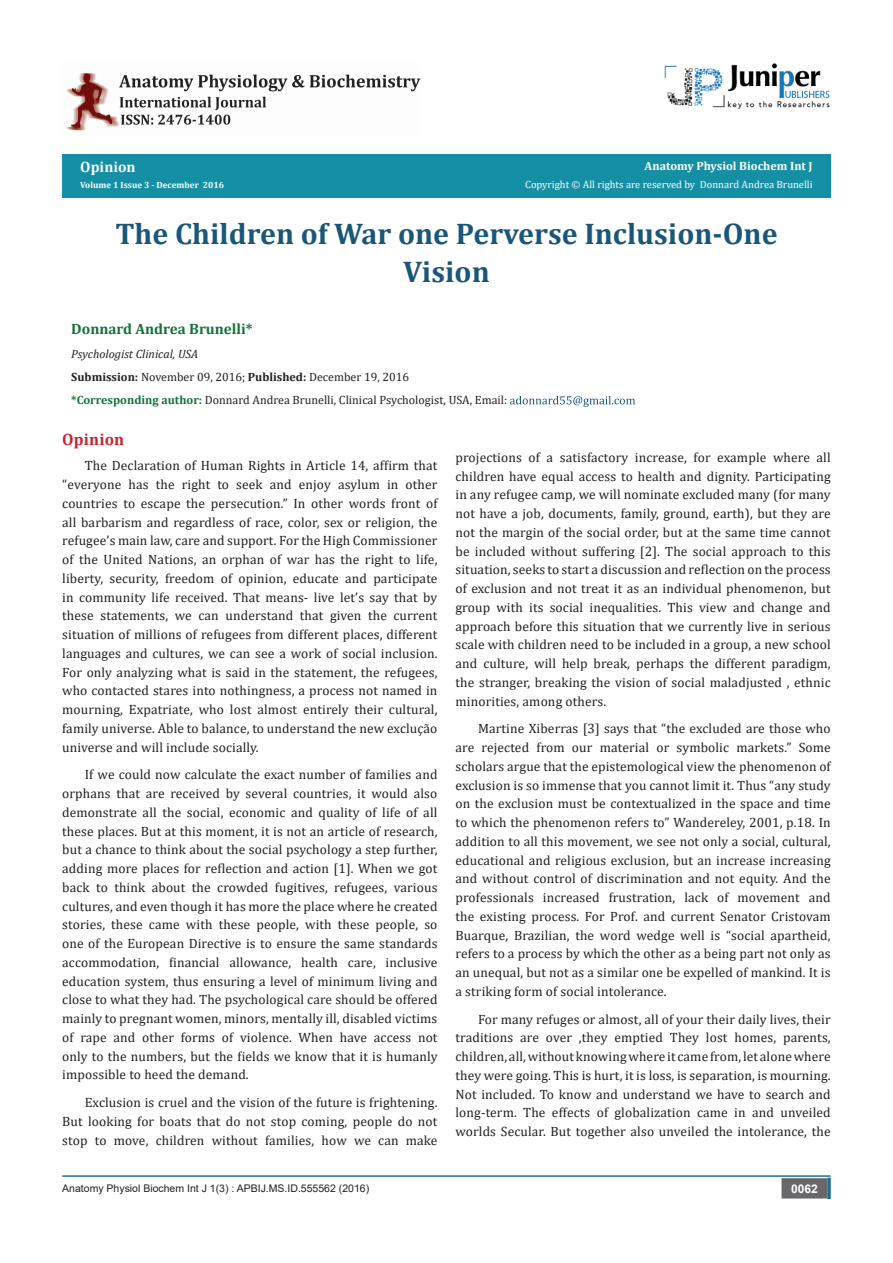
<style>
.page{position:relative;width:893px;height:1263px;background:#fff}
.page>*{position:absolute;margin:0;border:0;box-sizing:border-box;transform-origin:0 0}
.t1{font:700 30px/37.5px "Cambria";color:#1a5677;text-align:center}
.t2{font:700 16.5px "Cambria";letter-spacing:.01em;color:#c8242b}
.t3{font:700 15px "Cambria";color:#13713a}
.t4{font:700 15px "Cambria";color:#fffefc}
.t5{font:13.5px/18.8px "Cambria";letter-spacing:.01em;color:#231f20;text-align:justify}
.t6{font:12px "Cambria";color:#231f20}
.t7{font:700 12px "Cambria";color:#fffefc}
.t8{font:italic 12px "Cambria";color:#231f20}
.t9{font:700 12px "Arial";color:#fff}
.t10{font:10.5px "Arial";color:#231f20}
.t11{font:10.5px "Cambria";color:#fffefc}
.t12{font:700 9px "Cambria";color:#fffefc}
.s1{font-weight:700}
.s2{font-weight:700;color:#13713a}
</style>
<div class="page">
<div style="left:62px;top:154px;width:769px;height:43px;background:#148fa4"></div>
<svg style="left:510px;top:396px;width:125px;height:11px"></svg>
<hr style="left:62px;top:1175px;width:769px;height:2px;background:#1c6d90">
<div style="left:782px;top:1179px;width:45px;height:19px;background:#68676a"></div>
<div style="left:781px;top:1178px;width:46px;height:20px;border:2px solid #68676a"></div>
<svg style="left:827px;top:1178px;width:4px;height:21px"></svg>
<img style="left:664px;top:63px;width:166px;height:46px">
<img style="left:66px;top:73px;width:355px;height:58px">
<p class="t7" style="left:645px;top:157px;width:170px">Anatomy Physiol Biochem Int J</p>
<p class="t11" style="left:525px;top:178px;width:289px">Copyright © All rights are reserved by Donnard Andrea Brunelli</p>
<p class="t1" style="left:115px;top:214px;width:664px">The Children of War one Perverse Inclusion-One<br>Vision</p>
<p class="t4" style="left:80px;top:156px;width:57px">Opinion</p>
<p class="t12" style="left:80px;top:179px;width:145px">Volume 1 Issue 3 - December 2016</p>
<p class="t3" style="left:71px;top:318px;width:183px">Donnard Andrea Brunelli*</p>
<p class="t8" style="left:71px;top:345px;width:129px">Psychologist Clinical, USA</p>
<p class="t6" style="left:71px;top:370px;width:339px"><span class="s1">Submission:</span> November 09, 2016; <span class="s1">Published:</span> December 19, 2016</p>
<p class="t6" style="left:71px;top:393px;width:438px"><span class="s2">*Corresponding author:</span> Donnard Andrea Brunelli, Clinical Psychologist, USA, Email:</p>
<p class="t2" style="left:62px;top:428px;width:63px">Opinion</p>
<p class="t5" style="left:62px;top:456px;width:377px;text-indent:22px">The Declaration of Human Rights in Article 14, affirm that “everyone has the right to seek and enjoy asylum in other countries to escape the persecution.” In other words front of all barbarism and regardless of race, color, sex or religion, the refugee’s main law, care and support. For the High Commissioner of the United Nations, an orphan of war has the right to life, liberty, security, freedom of opinion, educate and participate in community life received. That means- live let’s say that by these statements, we can understand that given the current situation of millions of refugees from different places, different languages and cultures, we can see a work of social inclusion.<br>For only analyzing what is said in the statement, the refugees, who contacted stares into nothingness, a process not named in mourning, Expatriate, who lost almost entirely their cultural, family universe. Able to balance, to understand the new exclução universe and will include socially.</p>
<p class="t5" style="left:62px;top:765px;width:377px;text-indent:22px">If we could now calculate the exact number of families and orphans that are received by several countries, it would also demonstrate all the social, economic and quality of life of all these places. But at this moment, it is not an article of research, but a chance to think about the social psychology a step further, adding more places for reflection and action [1]. When we got back to think about the crowded fugitives, refugees, various cultures, and even though it has more the place where he created stories, these came with these people, with these people, so one of the European Directive is to ensure the same standards accommodation, financial allowance, health care, inclusive education system, thus ensuring a level of minimum living and close to what they had. The psychological care should be offered mainly to pregnant women, minors, mentally ill, disabled victims of rape and other forms of violence. When have access not only to the numbers, but the fields we know that it is humanly impossible to heed the demand.</p>
<p class="t5" style="left:62px;top:1093px;width:377px;text-indent:22px">Exclusion is cruel and the vision of the future is frightening.<br>But looking for boats that do not stop coming, people do not stop to move, children without families, how we can make</p>
<p class="t5" style="left:455px;top:448px;width:377px">projections of a satisfactory increase, for example where all children have equal access to health and dignity. Participating in any refugee camp, we will nominate excluded many (for many not have a job, documents, family, ground, earth), but they are not the margin of the social order, but at the same time cannot be included without suffering [2]. The social approach to this situation, seeks to start a discussion and reflection on the process of exclusion and not treat it as an individual phenomenon, but group with its social inequalities. This view and change and approach before this situation that we currently live in serious scale with children need to be included in a group, a new school and culture, will help break, perhaps the different paradigm, the stranger, breaking the vision of social maladjusted , ethnic minorities, among others.</p>
<p class="t5" style="left:455px;top:719px;width:377px;text-indent:22px">Martine Xiberras [3] says that “the excluded are those who are rejected from our material or symbolic markets.” Some scholars argue that the epistemological view the phenomenon of exclusion is so immense that you cannot limit it. Thus “any study on the exclusion must be contextualized in the space and time to which the phenomenon refers to” Wandereley, 2001, p.18. In addition to all this movement, we see not only a social, cultural, educational and religious exclusion, but an increase increasing and without control of discrimination and not equity. And the professionals increased frustration, lack of movement and the existing process. For Prof. and current Senator Cristovam Buarque, Brazilian, the word wedge well is “social apartheid, refers to a process by which the other as a being part not only as an unequal, but not as a similar one be expelled of mankind. It is a striking form of social intolerance.</p>
<p class="t5" style="left:455px;top:1010px;width:377px;text-indent:22px">For many refuges or almost, all of your their daily lives, their traditions are over ,they emptied They lost homes, parents, children, all, without knowing where it came from, let alone where they were going. This is hurt, it is loss, is separation, is mourning.<br>Not included. To know and understand we have to search and long-term. The effects of globalization came in and unveiled worlds Secular. But together also unveiled the intolerance, the</p>
<p class="t10" style="left:62px;top:1181px;width:308px">Anatomy Physiol Biochem Int J 1(3) : APBIJ.MS.ID.555562 (2016)</p>
<p class="t9" style="left:791px;top:1180px;width:28px">0062</p>
</div>
